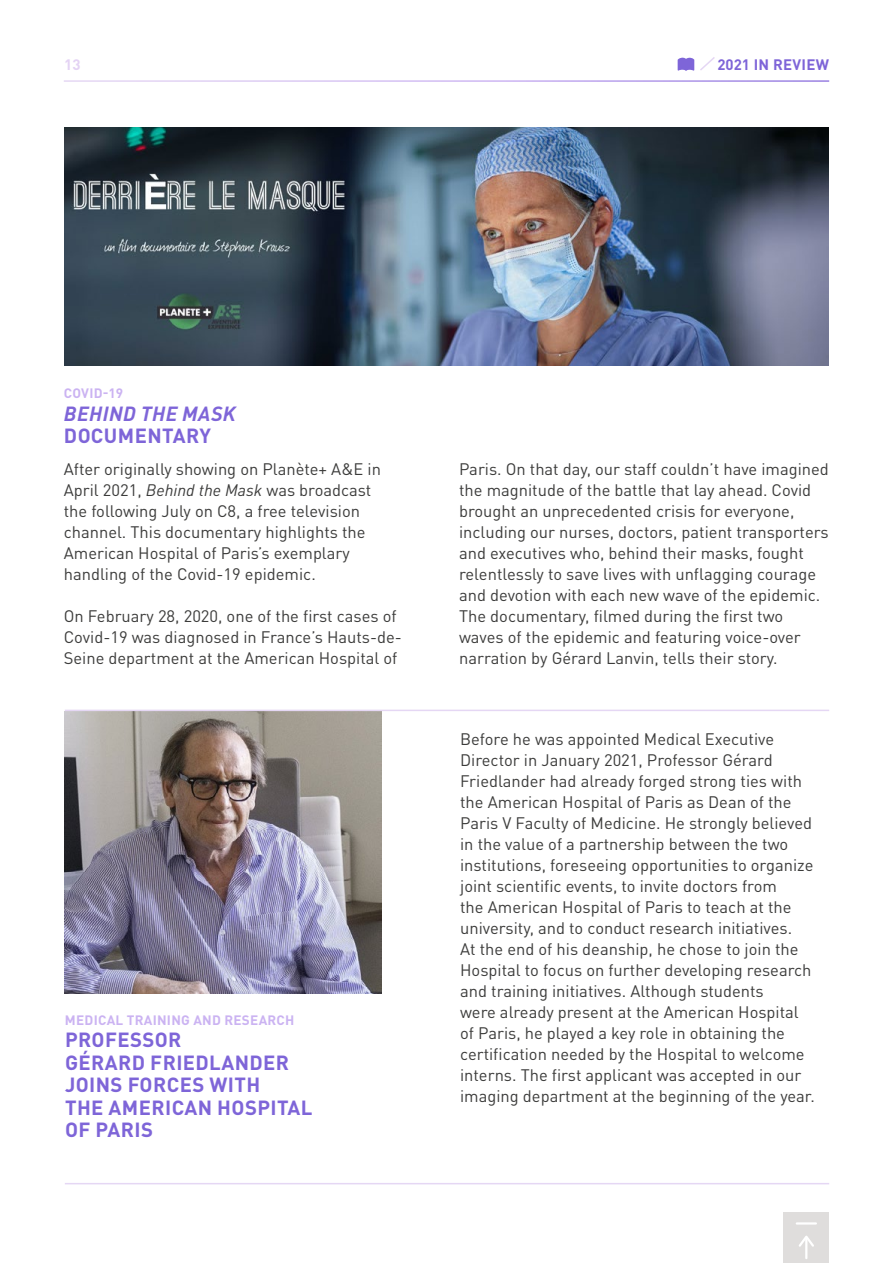
<style>
.page{position:relative;width:893px;height:1263px;background:#fff}
.page>*{position:absolute;margin:0;border:0;box-sizing:border-box;transform-origin:0 0}
.TEXTE{font:700 20.25px "DIN Pro";letter-spacing:.02em;color:#7e65d8}
.TEXTE-2{font:italic 700 20.25px "DIN Pro";letter-spacing:.02em;color:#7e65d8}
.TEXTE-3{font:16.5px/21px "DIN Pro";color:#3c3c3b}
.t1{font:700 15px "DIN Pro";letter-spacing:.02em;color:#7e65d8}
.t2{font:700 15px "DIN Pro";color:#e4d3f4}
.TEXTE-4{font:700 13.5px "DIN Pro";letter-spacing:.02em;color:#cbb3f2}
.s1{font-style:italic}
</style>
<div class="page">
<img style="left:65px;top:711px;width:317px;height:282px">
<img style="left:64px;top:127px;width:765px;height:239px">
<hr style="left:65px;top:710px;width:764px;height:1px;background:#e5d7f4">
<hr style="left:65px;top:1183px;width:764px;height:1px;background:#e5d7f4">
<svg style="left:678px;top:57px;width:37px;height:14px"></svg>
<div style="left:783px;top:1212px;width:46px;height:51px;background:#dfdddc"></div>
<svg style="left:797px;top:1222px;width:19px;height:2px"></svg>
<svg style="left:799px;top:1236px;width:15px;height:22px"></svg>
<p class="t2" style="left:64px;top:52px;width:18px">13</p>
<p class="t1" style="left:717px;top:52px;width:113px">2021 IN REVIEW</p>
<p class="TEXTE-4" style="left:64px;top:382px;width:61px">COVID-19</p>
<p class="TEXTE-2" style="left:64px;top:397px;width:173px">BEHIND THE MASK</p>
<p class="TEXTE" style="left:64px;top:419px;width:149px">DOCUMENTARY</p>
<p class="TEXTE-3" style="left:64px;top:456px;width:319px">After originally showing on Planète+ A&amp;E in April 2021, <span class="s1">Behind the Mask</span> was broadcast the following July on C8, a free television channel. This documentary highlights the American Hospital of Paris’s exemplary handling of the Covid-19 epidemic.</p>
<p class="TEXTE-3" style="left:64px;top:603px;width:340px">On February 28, 2020, one of the first cases of<br>Covid-19 was diagnosed in France’s Hauts-de-<br>Seine department at the American Hospital of</p>
<p class="TEXTE-4" style="left:65px;top:1008px;width:231px">MEDICAL TRAINING AND RESEARCH</p>
<p class="TEXTE" style="left:65px;top:1023px;width:118px">PROFESSOR</p>
<p class="TEXTE" style="left:65px;top:1045px;width:226px">GÉRARD FRIEDLANDER</p>
<p class="TEXTE" style="left:65px;top:1068px;width:197px">JOINS FORCES WITH</p>
<p class="TEXTE" style="left:65px;top:1090px;width:249px">THE AMERICAN HOSPITAL</p>
<p class="TEXTE" style="left:65px;top:1113px;width:90px">OF PARIS</p>
<p class="TEXTE-3" style="left:459px;top:456px;width:371px">Paris. On that day, our staff couldn’t have imagined the magnitude of the battle that lay ahead. Covid brought an unprecedented crisis for everyone, including our nurses, doctors, patient transporters and executives who, behind their masks, fought relentlessly to save lives with unflagging courage and devotion with each new wave of the epidemic.<br>The documentary, filmed during the first two waves of the epidemic and featuring voice-over narration by Gérard Lanvin, tells their story.</p>
<p class="TEXTE-3" style="left:460px;top:726px;width:356px">Before he was appointed Medical Executive Director in January 2021, Professor Gérard Friedlander had already forged strong ties with the American Hospital of Paris as Dean of the Paris V Faculty of Medicine. He strongly believed in the value of a partnership between the two institutions, foreseeing opportunities to organize joint scientific events, to invite doctors from<br>the American Hospital of Paris to teach at the university, and to conduct research initiatives.<br>At the end of his deanship, he chose to join the Hospital to focus on further developing research and training initiatives. Although students<br>were already present at the American Hospital of Paris, he played a key role in obtaining the certification needed by the Hospital to welcome interns. The first applicant was accepted in our imaging department at the beginning of the year.</p>
</div>
